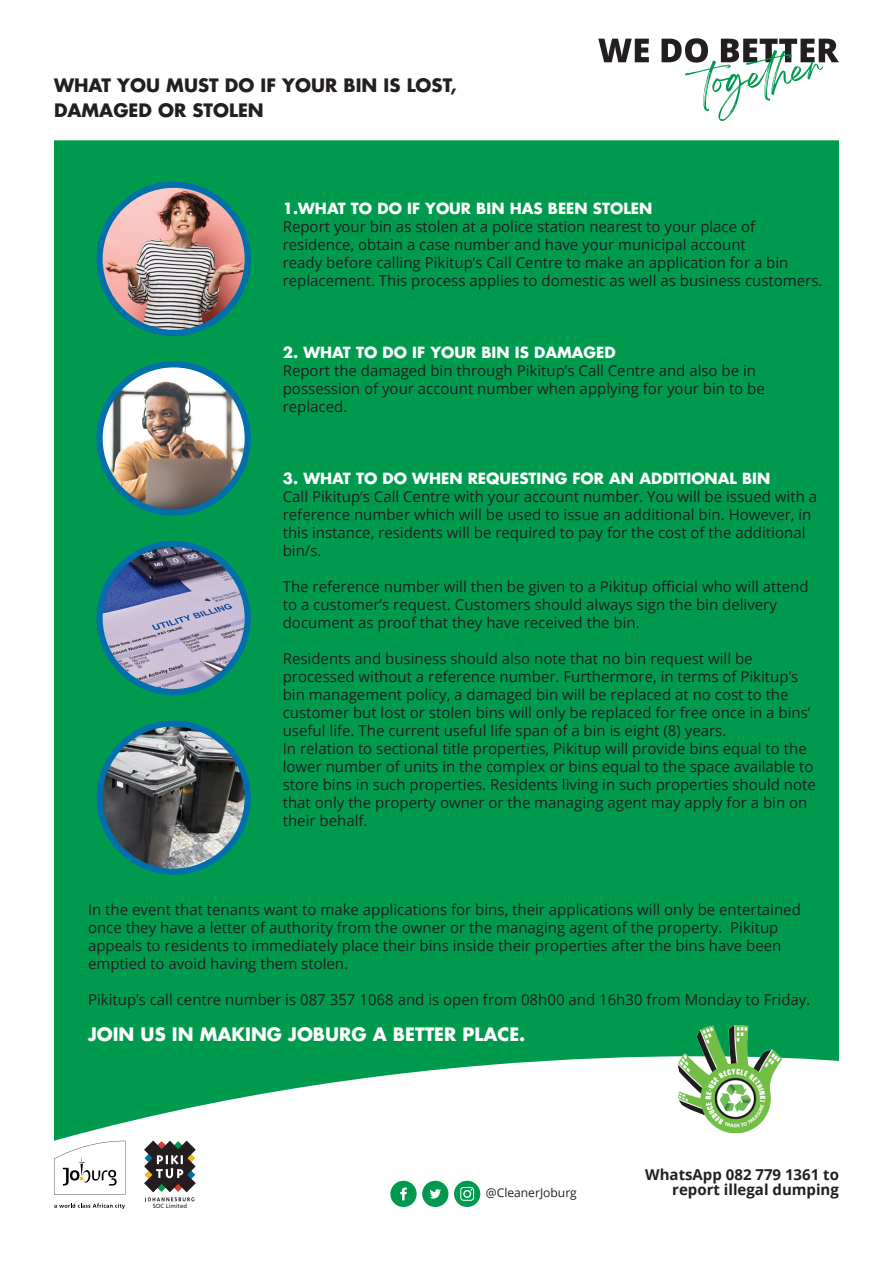
<style>
.page{position:relative;width:893px;height:1263px;background:#fff}
.page>*{position:absolute;margin:0;border:0;box-sizing:border-box;transform-origin:0 0}
.t1{font:700 18px "Futura";color:#231f20}
.t2{font:700 18px "Futura";color:#fff}
.t3{font:15px/18px "Open Sans";color:#231f20}
.t4{font:700 15px "Futura";color:#fff}
.t5{font:700 15px "Open Sans";color:#231f20}
.t6{font:12.15px "Open Sans";color:#231f20}
.t7{font:6px "Frutiger";color:#231f20}
</style>
<div class="page">
<svg style="left:598px;top:38px;width:241px;height:83px"></svg>
<svg style="left:54px;top:1141px;width:71px;height:54px"></svg>
<svg style="left:54px;top:1203px;width:71px;height:6px"></svg>
<svg style="left:144px;top:1141px;width:52px;height:61px"></svg>
<div style="left:54px;top:140px;width:785px;height:1001px;background:#009a4f"></div>
<img style="left:100px;top:187px;width:148px;height:144px">
<div style="left:96px;top:182px;width:155px;height:154px;border:6px solid #006faa;border-radius:50%"></div>
<img style="left:100px;top:365px;width:148px;height:147px">
<div style="left:96px;top:361px;width:155px;height:155px;border:6px solid #006faa;border-radius:50%"></div>
<img style="left:100px;top:546px;width:148px;height:144px">
<div style="left:96px;top:541px;width:155px;height:154px;border:6px solid #006faa;border-radius:50%"></div>
<img style="left:100px;top:723px;width:148px;height:149px;border-radius:74px">
<div style="left:96px;top:720px;width:155px;height:155px;border:6px solid #006faa;border-radius:50%"></div>
<img style="left:672px;top:1014px;width:114px;height:127px">
<div style="left:422px;top:1181px;width:26px;height:26px;background:#009a4f;border-radius:50%"></div>
<svg style="left:430px;top:1189px;width:11px;height:9px"></svg>
<div style="left:390px;top:1181px;width:27px;height:26px;background:#009a4f;border-radius:50%"></div>
<svg style="left:400px;top:1187px;width:7px;height:13px"></svg>
<div style="left:454px;top:1181px;width:26px;height:26px;background:#009a4f;border-radius:50%"></div>
<svg style="left:463px;top:1190px;width:8px;height:8px"></svg>
<svg style="left:465px;top:1189px;width:7px;height:7px"></svg>
<div style="left:460px;top:1187px;width:14px;height:14px;border:1px solid #fff;border-radius:3px"></div>
<p class="t1" style="left:54px;top:73px;width:404px">WHAT YOU MUST DO IF YOUR BIN IS LOST,</p>
<p class="t1" style="left:54px;top:98px;width:211px">DAMAGED OR STOLEN</p>
<p class="t4" style="left:283px;top:198px;width:371px">1.WHAT TO DO IF YOUR BIN HAS BEEN STOLEN</p>
<p class="t3" style="left:283px;top:217px;width:541px">Report your bin as stolen at a police station nearest to your place of residence, obtain a case number and have your municipal account<br>ready before calling Pikitup’s Call Centre to make an application for a bin replacement. This process applies to domestic as well as business customers.</p>
<p class="t4" style="left:283px;top:342px;width:334px">2. WHAT TO DO IF YOUR BIN IS DAMAGED</p>
<p class="t3" style="left:283px;top:361px;width:484px">Report the damaged bin through Pikitup’s Call Centre and also be in possession of your account number when applying for your bin to be replaced.</p>
<p class="t4" style="left:283px;top:468px;width:489px">3. WHAT TO DO WHEN REQUESTING FOR AN ADDITIONAL BIN</p>
<p class="t3" style="left:283px;top:487px;width:536px">Call Pikitup’s Call Centre with your account number. You will be issued with a reference number which will be used to issue an additional bin. However, in this instance, residents will be required to pay for the cost of the additional bin/s.</p>
<p class="t3" style="left:283px;top:577px;width:527px">The reference number will then be given to a Pikitup official who will attend to a customer’s request. Customers should always sign the bin delivery document as proof that they have received the bin.</p>
<p class="t3" style="left:283px;top:649px;width:529px">Residents and business should also note that no bin request will be processed without a reference number. Furthermore, in terms of Pikitup’s bin management policy, a damaged bin will be replaced at no cost to the customer but lost or stolen bins will only be replaced for free once in a bins’ useful life. The current useful life span of a bin is eight (8) years.</p>
<p class="t3" style="left:283px;top:739px;width:535px">In relation to sectional title properties, Pikitup will provide bins equal to the lower number of units in the complex or bins equal to the space available to store bins in such properties. Residents living in such properties should note that only the property owner or the managing agent may apply for a bin on their behalf.</p>
<p class="t3" style="left:88px;top:900px;width:714px">In the event that tenants want to make applications for bins, their applications will only be entertained once they have a letter of authority from the owner or the managing agent of the property. Pikitup appeals to residents to immediately place their bins inside their properties after the bins have been emptied to avoid having them stolen.</p>
<p class="t3" style="left:88px;top:990px;width:724px">Pikitup’s call centre number is 087 357 1068 and is open from 08h00 and 16h30 from Monday to Friday.</p>
<p class="t2" style="left:88px;top:1022px;width:439px">JOIN US IN MAKING JOBURG A BETTER PLACE.</p>
<p class="t7" style="left:153px;top:1202px;width:36px">SOC Limited</p>
<p class="t5" style="left:645px;top:1164px;width:195px">WhatsApp 082 779 1361 to</p>
<p class="t6" style="left:486px;top:1185px;width:93px">@CleanerJoburg</p>
<p class="t5" style="left:672px;top:1179px;width:168px">report illegal dumping</p>
</div>
